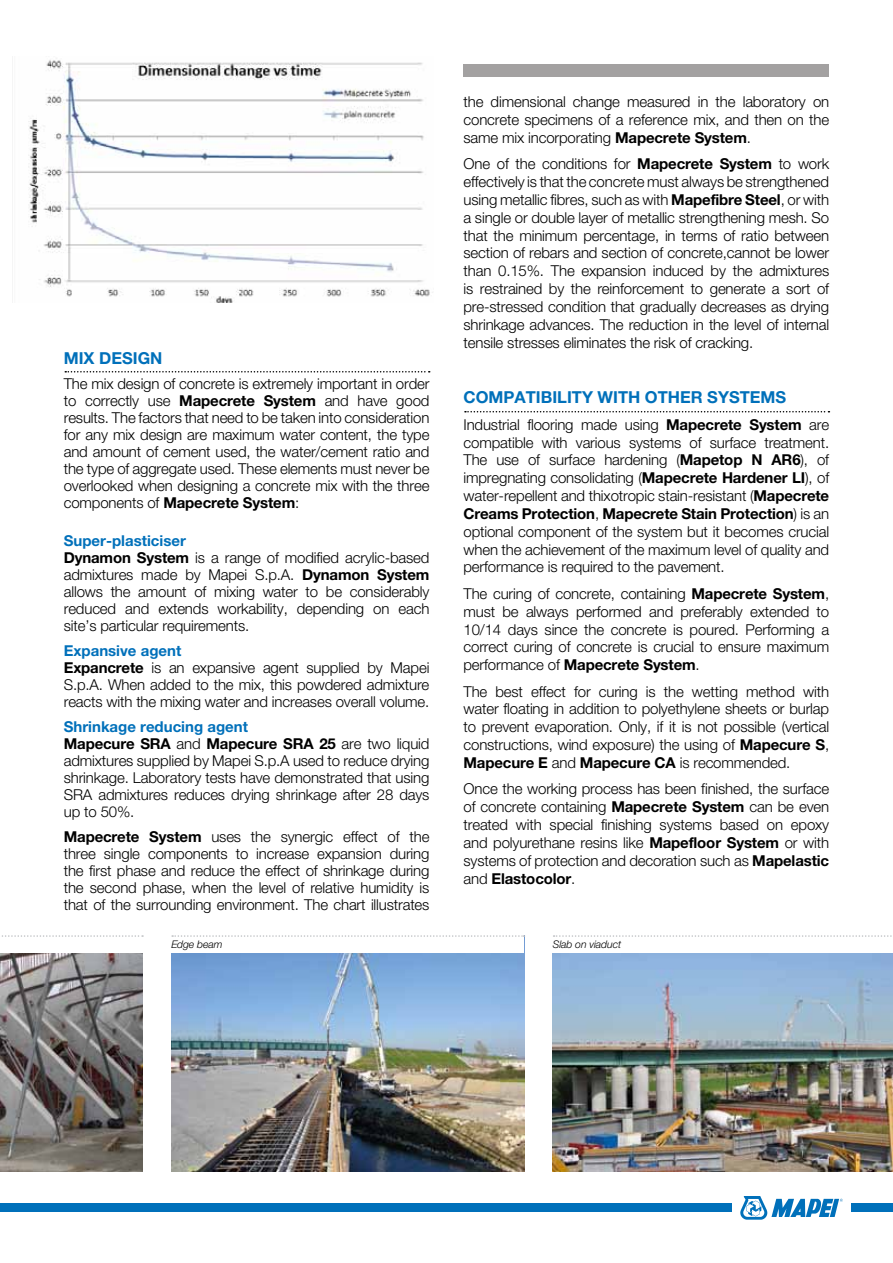
<style>
.page{position:relative;width:893px;height:1263px;background:#fff}
.page>*{position:absolute;margin:0;border:0;box-sizing:border-box;transform-origin:0 0}
.t1{font:700 16.5px "Helvetica Neue LTW1 G";color:#0070ba}
.t2{font:300 15px/17.9px "Helvetica Neue LTW1 G";letter-spacing:-.01em;color:#000;text-align:justify}
.t3{font:italic 300 10.5px "Helvetica Neue LTW1 G";letter-spacing:-.01em;color:#000}
.s1{font-weight:700}
.s2{font-weight:700;color:#0070ba}
</style>
<div class="page">
<svg style="left:740px;top:1196px;width:103px;height:24px"></svg>
<div style="left:0;top:1204px;width:732px;height:8px;background:#0070ba"></div>
<div style="left:851px;top:1204px;width:42px;height:8px;background:#0070ba"></div>
<svg style="left:65px;top:371px;width:365px;height:1px"></svg>
<img style="left:171px;top:953px;width:353px;height:218px">
<svg style="left:172px;top:935px;width:352px;height:2px"></svg>
<img style="left:553px;top:953px;width:340px;height:218px">
<svg style="left:554px;top:935px;width:338px;height:2px"></svg>
<img style="left:0;top:953px;width:143px;height:218px">
<svg style="left:2px;top:935px;width:141px;height:2px"></svg>
<div style="left:463px;top:64px;width:366px;height:13px;background:#a3a1a1"></div>
<svg style="left:465px;top:411px;width:364px;height:1px"></svg>
<img style="left:28px;top:58px;width:405px;height:245px">
<p class="t2" style="left:463px;top:93px;width:367px">the dimensional change measured in the laboratory on concrete specimens of a reference mix, and then on the same mix incorporating <span class="s1">Mapecrete System</span>.</p>
<p class="t2" style="left:463px;top:155px;width:367px">One of the conditions for <span class="s1">Mapecrete System</span> to work effectively is that the concrete must always be strengthened using metallic fibres, such as with <span class="s1">Mapefibre Steel</span>, or with a single or double layer of metallic strengthening mesh. So that the minimum percentage, in terms of ratio between section of rebars and section of concrete,cannot be lower than 0.15%. The expansion induced by the admixtures is restrained by the reinforcement to generate a sort of pre-stressed condition that gradually decreases as drying shrinkage advances. The reduction in the level of internal tensile stresses eliminates the risk of cracking.</p>
<p class="t1" style="left:64px;top:348px;width:100px">MIX DESIGN</p>
<p class="t2" style="left:64px;top:375px;width:367px;line-height:17px">The mix design of concrete is extremely important in order to correctly use <span class="s1">Mapecrete System</span> and have good results. The factors that need to be taken into consideration for any mix design are maximum water content, the type and amount of cement used, the water/cement ratio and the type of aggregate used. These elements must never be overlooked when designing a concrete mix with the three components of <span class="s1">Mapecrete System</span>:</p>
<p class="t2" style="left:64px;top:532px;width:367px;line-height:17px;text-align:left"><span class="s2">Super-plasticiser<br></span><span class="s1">Dynamon System</span> is a range of modified acrylic-based admixtures made by Mapei S.p.A. <span class="s1">Dynamon System </span>allows the amount of mixing water to be considerably reduced and extends workability, depending on each site’s particular requirements.</p>
<p class="t2" style="left:64px;top:642px;width:367px;line-height:17px;text-align:left"><span class="s2">Expansive agent<br></span><span class="s1">Expancrete</span> is an expansive agent supplied by Mapei S.p.A. When added to the mix, this powdered admixture reacts with the mixing water and increases overall volume.</p>
<p class="t2" style="left:64px;top:718px;width:367px;line-height:17px;text-align:left"><span class="s2">Shrinkage reducing agent<br></span><span class="s1">Mapecure SRA</span> and <span class="s1">Mapecure SRA 25</span> are two liquid admixtures supplied by Mapei S.p.A used to reduce drying shrinkage. Laboratory tests have demonstrated that using SRA admixtures reduces drying shrinkage after 28 days up to 50%.</p>
<p class="t2" style="left:64px;top:828px;width:367px;line-height:17px"><span class="s1">Mapecrete System</span> uses the synergic effect of the three single components to increase expansion during the first phase and reduce the effect of shrinkage during the second phase, when the level of relative humidity is that of the surrounding environment. The chart illustrates</p>
<p class="t3" style="left:171px;top:937px;width:53px">Edge beam</p>
<p class="t3" style="left:553px;top:937px;width:70px">Slab on viaduct</p>
<p class="t1" style="left:463px;top:387px;width:52px">COMPAT</p>
<p class="t1" style="left:536px;top:387px;width:252px">IBILITY WITH OTHER SYSTEMS</p>
<p class="t2" style="left:463px;top:415px;width:367px">Industrial flooring made using <span class="s1">Mapecrete System</span> are compatible with various systems of surface treatment.<br>The use of surface hardening (<span class="s1">Mapetop N AR6</span>), of impregnating consolidating (<span class="s1">Mapecrete Hardener LI</span>), of water-repellent and thixotropic stain-resistant (<span class="s1">Mapecrete Creams Protection</span>, <span class="s1">Mapecrete Stain Protection</span>) is an optional component of the system but it becomes crucial when the achievement of the maximum level of quality and performance is required to the pavement.</p>
<p class="t2" style="left:463px;top:584px;width:367px">The curing of concrete, containing <span class="s1">Mapecrete System</span>, must be always performed and preferably extended to 10/14 days since the concrete is poured. Performing a correct curing of concrete is crucial to ensure maximum performance of <span class="s1">Mapecrete System</span>.</p>
<p class="t2" style="left:463px;top:682px;width:367px">The best effect for curing is the wetting method with water floating in addition to polyethylene sheets or burlap to prevent evaporation. Only, if it is not possible (vertical constructions, wind exposure) the using of <span class="s1">Mapecure S</span>, <span class="s1">Mapecure E</span> and <span class="s1">Mapecure CA</span> is recommended.</p>
<p class="t2" style="left:463px;top:780px;width:367px">Once the working process has been finished, the surface of concrete containing <span class="s1">Mapecrete System</span> can be even treated with special finishing systems based on epoxy and polyurethane resins like <span class="s1">Mapefloor System</span> or with systems of protection and decoration such as <span class="s1">Mapelastic </span>and <span class="s1">Elastocolor</span>.</p>
</div>
